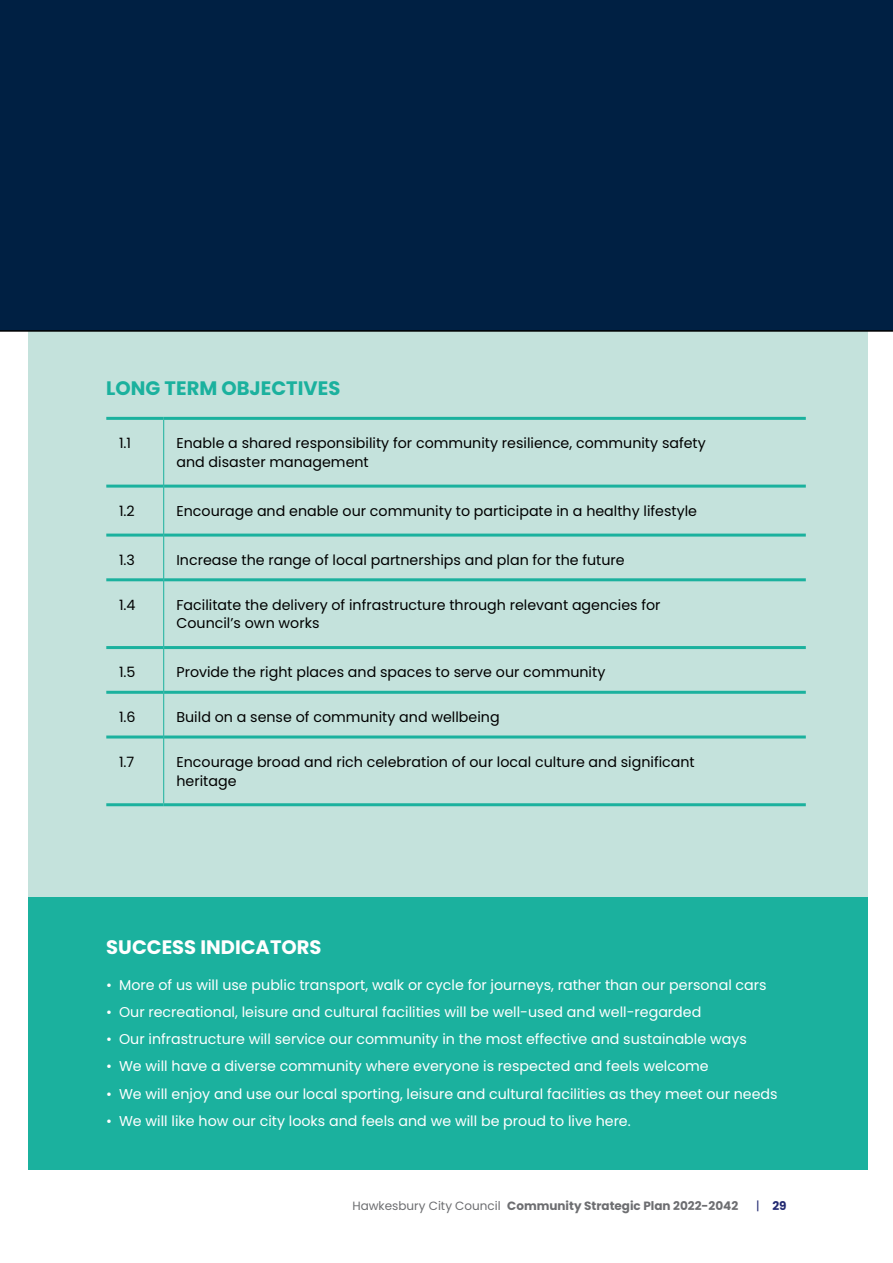
<style>
.page{position:relative;width:893px;height:1263px;background:#fff}
.page>*{position:absolute;margin:0;border:0;box-sizing:border-box;transform-origin:0 0}
.t1{font:700 19.5px "Poppins";color:#1bb19e}
.t2{font:700 19.5px "Poppins";color:#fff}
.t3{font:14.25px/18.8px "Poppins";color:#000}
.t4{font:14.25px "Poppins";color:#fff}
.t5{font:700 12px "Poppins";color:#6d6e71}
.t6{font:700 12px "Poppins";color:#232a72}
.s1{font-weight:400}
</style>
<div class="page">
<div style="left:28px;top:254px;width:839px;height:915px;background:#c4e2dc"></div>
<div style="left:0;top:0;width:893px;height:332px;background:#002043"></div>
<div style="left:28px;top:897px;width:839px;height:272px;background:#1bb19e"></div>
<svg style="left:106px;top:420px;width:700px;height:383px"></svg>
<hr style="left:106px;top:417px;width:58px;height:3px;background:#1bb19e">
<hr style="left:164px;top:417px;width:642px;height:3px;background:#1bb19e">
<hr style="left:106px;top:485px;width:57px;height:3px;background:#1bb19e">
<hr style="left:164px;top:485px;width:642px;height:3px;background:#1bb19e">
<hr style="left:106px;top:534px;width:57px;height:3px;background:#1bb19e">
<hr style="left:164px;top:534px;width:642px;height:3px;background:#1bb19e">
<hr style="left:106px;top:578px;width:57px;height:3px;background:#1bb19e">
<hr style="left:164px;top:578px;width:642px;height:3px;background:#1bb19e">
<hr style="left:106px;top:646px;width:57px;height:3px;background:#1bb19e">
<hr style="left:164px;top:646px;width:642px;height:3px;background:#1bb19e">
<hr style="left:106px;top:691px;width:57px;height:3px;background:#1bb19e">
<hr style="left:164px;top:691px;width:642px;height:3px;background:#1bb19e">
<hr style="left:106px;top:735px;width:57px;height:3px;background:#1bb19e">
<hr style="left:164px;top:735px;width:642px;height:3px;background:#1bb19e">
<hr style="left:106px;top:803px;width:58px;height:3px;background:#1bb19e">
<hr style="left:164px;top:803px;width:642px;height:3px;background:#1bb19e">
<hr style="left:163px;top:420px;width:1px;height:66px;background:#1bb19e">
<hr style="left:163px;top:486px;width:1px;height:49px;background:#1bb19e">
<hr style="left:163px;top:535px;width:1px;height:45px;background:#1bb19e">
<hr style="left:163px;top:580px;width:1px;height:67px;background:#1bb19e">
<hr style="left:163px;top:647px;width:1px;height:45px;background:#1bb19e">
<hr style="left:163px;top:692px;width:1px;height:45px;background:#1bb19e">
<hr style="left:163px;top:737px;width:1px;height:66px;background:#1bb19e">
<h1 class="t1" style="left:106px;top:377px;width:236px">LONG TERM OBJECTIVES</h1>
<p class="t3" style="left:119px;top:434px;width:14px">1.1</p>
<p class="t3" style="left:176px;top:434px;width:531px">Enable a shared responsibility for community resilience, community safety and disaster management</p>
<p class="t3" style="left:119px;top:502px;width:17px">1.2</p>
<p class="t3" style="left:176px;top:502px;width:522px">Encourage and enable our community to participate in a healthy lifestyle</p>
<p class="t3" style="left:119px;top:551px;width:17px">1.3</p>
<p class="t3" style="left:176px;top:551px;width:450px">Increase the range of local partnerships and plan for the future</p>
<p class="t3" style="left:119px;top:595px;width:18px">1.4</p>
<p class="t3" style="left:176px;top:595px;width:486px">Facilitate the delivery of infrastructure through relevant agencies for<br>Council’s own works</p>
<p class="t3" style="left:119px;top:663px;width:18px">1.5</p>
<p class="t3" style="left:176px;top:663px;width:430px">Provide the right places and spaces to serve our community</p>
<p class="t3" style="left:119px;top:708px;width:18px">1.6</p>
<p class="t3" style="left:176px;top:708px;width:325px">Build on a sense of community and wellbeing</p>
<p class="t3" style="left:119px;top:752px;width:17px">1.7</p>
<p class="t3" style="left:176px;top:752px;width:520px">Encourage broad and rich celebration of our local culture and significant heritage</p>
<h1 class="t2" style="left:106px;top:936px;width:217px">SUCCESS INDICATORS</h1>
<p class="t4" style="left:106px;top:976px;width:662px">• More of us will use public transport, walk or cycle for journeys, rather than our personal cars</p>
<p class="t4" style="left:106px;top:1003px;width:597px">• Our recreational, leisure and cultural facilities will be well-used and well-regarded</p>
<p class="t4" style="left:106px;top:1031px;width:642px">• Our infrastructure will service our community in the most effective and sustainable ways</p>
<p class="t4" style="left:106px;top:1058px;width:604px">• We will have a diverse community where everyone is respected and feels welcome</p>
<p class="t4" style="left:106px;top:1085px;width:673px">• We will enjoy and use our local sporting, leisure and cultural facilities as they meet our needs</p>
<p class="t4" style="left:106px;top:1112px;width:526px">• We will like how our city looks and feels and we will be proud to live here.</p>
<p class="t5" style="left:352px;top:1199px;width:387px"><span class="s1">Hawkesbury City Council</span> Community Strategic Plan 2022-2042</p>
<p class="t6" style="left:756px;top:1199px;width:32px"><span class="s1">|</span> 29</p>
</div>
